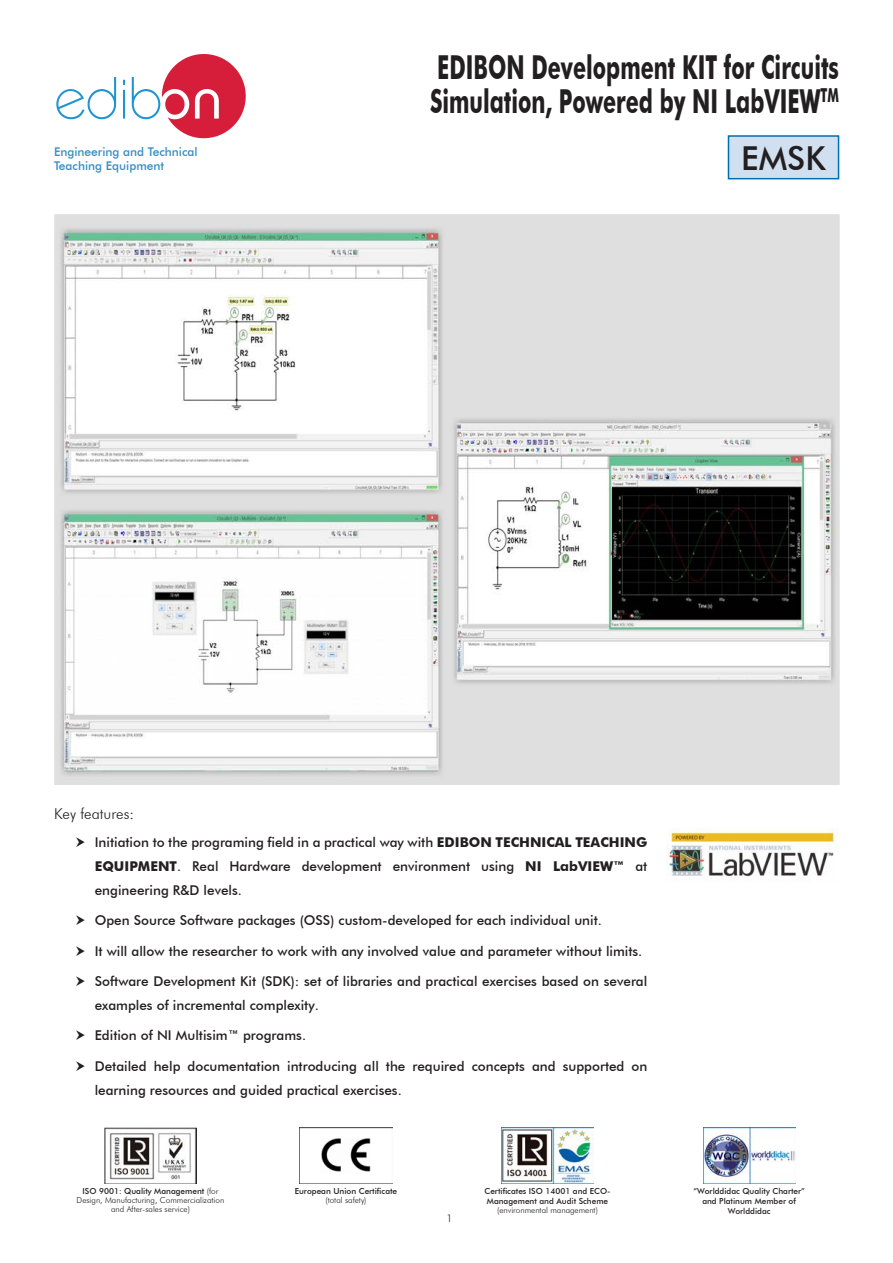
<style>
.page{position:relative;width:893px;height:1263px;background:#fff}
.page>*{position:absolute;margin:0;border:0;box-sizing:border-box;transform-origin:0 0}
.t1{font:700 33px/34.5px "Futura BT";color:#231f20;scale:.65 1}
.t2{font:500 33px "Futura BT";color:#231f20}
.t3{font:300 15px "Futura BT";color:#231f20}
.t4{font:500 13.5px/24px "Futura BT";color:#231f20}
.t5{font:500 12px/14.4px "Futura BT";color:#318ec4}
.t6{font:300 10.5px "Futura BT";color:#231f20}
.t7{font:500 8.25px/9px "Futura BT";color:#231f20;text-align:center}
.t8{font:300 8.25px/9px "Futura BT";color:#231f20;text-align:center}
.s1{font-weight:700}
.s2{font-weight:500}
.s3{font-weight:300}
</style>
<div class="page">
<svg style="left:56px;top:77px;width:60px;height:42px"></svg>
<svg style="left:123px;top:80px;width:2px;height:39px"></svg>
<svg style="left:132px;top:54px;width:114px;height:84px"></svg>
<img style="left:703px;top:1128px;width:92px;height:55px">
<img style="left:501px;top:1128px;width:93px;height:55px">
<img style="left:300px;top:1128px;width:92px;height:44px">
<img style="left:104px;top:1128px;width:93px;height:55px">
<div style="left:728px;top:136px;width:110px;height:43px;background:#d0e0f0"></div>
<div style="left:728px;top:135px;width:111px;height:44px;border:2px solid #006faf"></div>
<img style="left:666px;top:830px;width:169px;height:47px">
<img style="left:54px;top:215px;width:785px;height:569px">
<p class="t5" style="left:54px;top:144px;width:145px">Engineering and Technical<br>Teaching Equipment</p>
<p class="t1" style="left:430px;top:50px;width:631px">EDIBON Development KIT for Circuits<br>Simulation, Powered by NI LabVIEW<sup>TM</sup></p>
<p class="t2" style="left:741px;top:138px;width:86px">EMSK</p>
<p class="t3" style="left:54px;top:805px;width:82px">Key features:</p>
<p class="t4" style="left:95px;top:830px;width:554px;text-align:justify">Initiation to the programing field in a practical way with <span class="s1">EDIBON TECHNICAL TEACHING EQUIPMENT</span>. Real Hardware development environment using <span class="s1">NI LabVIEW™</span> at engineering R&amp;D levels.</p>
<p class="t4" style="left:95px;top:908px;width:509px">Open Source Software packages (OSS) custom-developed for each individual unit.</p>
<p class="t4" style="left:95px;top:939px;width:549px">It will allow the researcher to work with any involved value and parameter without limits.</p>
<p class="t4" style="left:95px;top:969px;width:554px">Software Development Kit (SDK): set of libraries and practical exercises based on several examples of incremental complexity.</p>
<p class="t4" style="left:95px;top:1023px;width:213px">Edition of NI Multisim™ programs.</p>
<p class="t4" style="left:95px;top:1054px;width:554px">Detailed help documentation introducing all the required concepts and supported on learning resources and guided practical exercises.</p>
<p class="t8" style="left:77px;top:1186px;width:149px"><span class="s2">ISO 9001: Quality Management</span> (for<br>Design, Manufacturing, Commercialization and After-sales service)</p>
<p class="t7" style="left:295px;top:1186px;width:104px">European Union Certificate <span class="s3">(total safety)</span></p>
<p class="t7" style="left:484px;top:1186px;width:128px;line-height:9.9px;text-align:left">Certificates ISO 14001 and ECO-<br>Management and Audit Scheme</p>
<p class="t8" style="left:497px;top:1205px;width:102px">(environmental management)</p>
<p class="t6" style="left:447px;top:1211px;width:8px">1</p>
<p class="t7" style="left:693px;top:1186px;width:113px">“Worlddidac Quality Charter”</p>
<p class="t7" style="left:702px;top:1196px;width:95px">and Platinum Member of</p>
<p class="t7" style="left:728px;top:1206px;width:44px">Worlddidac</p>
</div>
